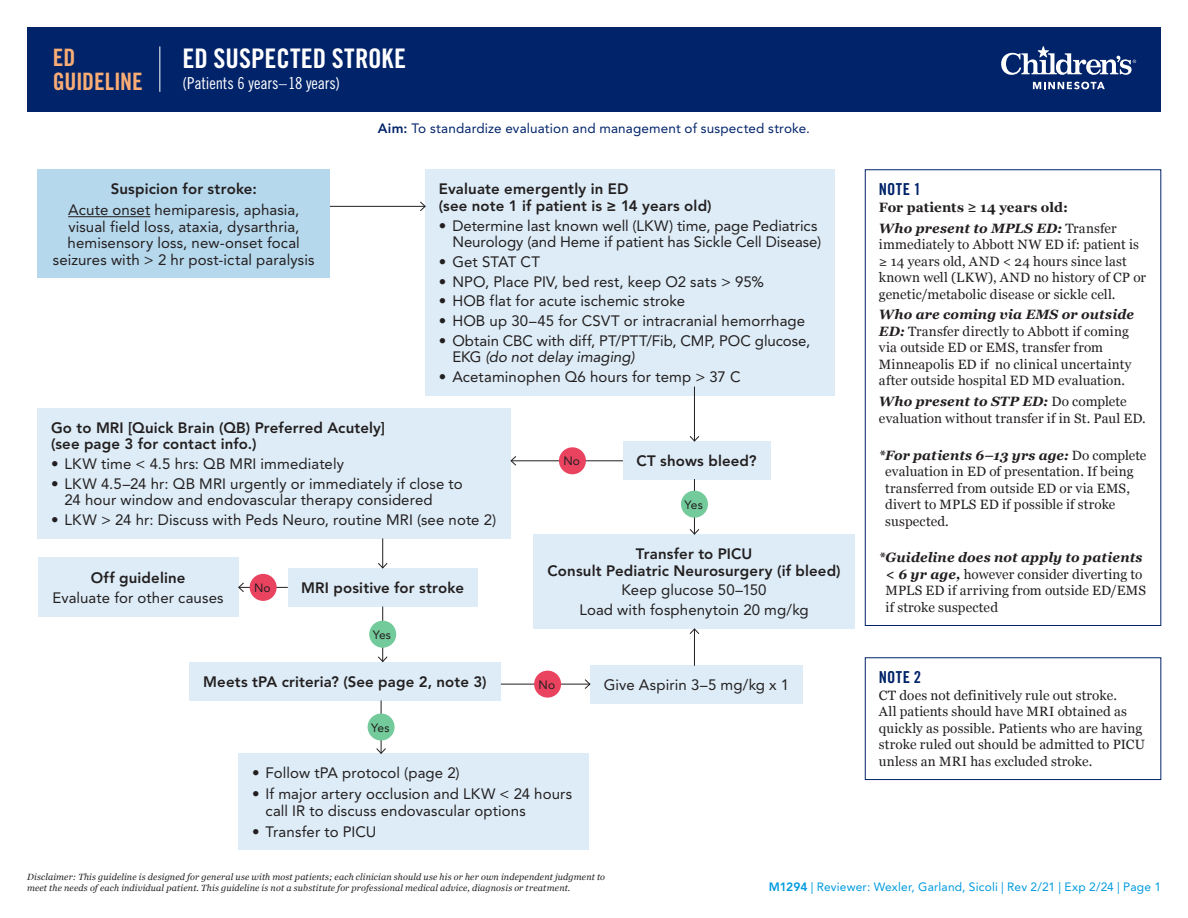
<style>
.page{position:relative;width:1188px;height:918px;background:#fff}
.page>*{position:absolute;margin:0;border:0;box-sizing:border-box;transform-origin:0 0}
.t1{font:27px "Trade Gothic LT Std Bd Cn 20";color:#fff}
.t2{font:24px/24px "Trade Gothic LT Std Bd Cn 20";letter-spacing:-.01em;color:#f9ac75}
.t3{font:16.5px "Trade Gothic LT Pro Cn 18";letter-spacing:-.01em;color:#fff}
.t4{font:16.5px "Trade Gothic LT Std Bd Cn 20";letter-spacing:.025em;color:#002369}
.t5{font:15px/16.5px "Avenir LT Std";letter-spacing:.005em;color:#231f20}
.t6{font:800 15px/16.5px "Avenir LT Std";letter-spacing:.01em;color:#231f20}
.t7{font:13.5px/16.5px "Georgia";letter-spacing:.01em;color:#231f20}
.t8{font:13.5px "Avenir LT Std";letter-spacing:.01em;color:#002369}
.t9{font:700 13.5px "Georgia";letter-spacing:.005em;color:#231f20}
.t10{font:12px "Avenir LT Std";letter-spacing:.01em;color:#009bde}
.t11{font:12px "Avenir LT Std";letter-spacing:.005em;color:#231f20}
.t12{font:italic 9px/10.8px "Georgia";letter-spacing:.015em;color:#231f20}
.s1{font-weight:800}
.s2{font-style:italic}
.s3{font-weight:700;font-style:italic}
</style>
<div class="page">
<div style="left:27px;top:27px;width:1134px;height:84px;background:#002369"></div>
<svg style="left:1033px;top:82px;width:72px;height:7px"></svg>
<svg style="left:1001px;top:46px;width:135px;height:29px"></svg>
<hr style="left:160px;top:46px;width:1px;height:46px;background:#fff">
<div style="left:38px;top:170px;width:292px;height:108px;background:#b6d8ec"></div>
<hr style="left:68px;top:216px;width:82px;height:1px;background:#231f20">
<div style="left:425px;top:170px;width:410px;height:226px;background:#ddecf6"></div>
<div style="left:38px;top:408px;width:473px;height:130px;background:#ddecf6"></div>
<div style="left:623px;top:441px;width:147px;height:39px;background:#ddecf6"></div>
<div style="left:189px;top:662px;width:312px;height:38px;background:#ddecf6"></div>
<div style="left:590px;top:665px;width:213px;height:38px;background:#ddecf6"></div>
<div style="left:288px;top:568px;width:190px;height:39px;background:#ddecf6"></div>
<div style="left:38px;top:558px;width:201px;height:59px;background:#ddecf6"></div>
<div style="left:533px;top:534px;width:322px;height:95px;background:#ddecf6"></div>
<div style="left:239px;top:754px;width:350px;height:96px;background:#ddecf6"></div>
<div style="left:865px;top:658px;width:296px;height:122px;border:1px solid #002369"></div>
<div style="left:865px;top:170px;width:296px;height:456px;border:1px solid #002369"></div>
<hr style="left:382px;top:607px;width:1px;height:55px;background:#231f20">
<svg style="left:378px;top:656px;width:10px;height:6px"></svg>
<hr style="left:381px;top:700px;width:1px;height:53px;background:#231f20">
<svg style="left:376px;top:748px;width:10px;height:6px"></svg>
<hr style="left:694px;top:479px;width:1px;height:55px;background:#231f20">
<svg style="left:689px;top:529px;width:10px;height:6px"></svg>
<hr style="left:694px;top:387px;width:1px;height:54px;background:#231f20">
<svg style="left:689px;top:436px;width:10px;height:6px"></svg>
<hr style="left:382px;top:538px;width:1px;height:30px;background:#231f20">
<svg style="left:378px;top:563px;width:10px;height:5px"></svg>
<hr style="left:694px;top:629px;width:1px;height:37px;background:#231f20">
<svg style="left:689px;top:628px;width:10px;height:6px"></svg>
<hr style="left:501px;top:684px;width:89px;height:1px;background:#231f20">
<svg style="left:585px;top:679px;width:5px;height:10px"></svg>
<hr style="left:239px;top:587px;width:49px;height:1px;background:#231f20">
<svg style="left:238px;top:582px;width:6px;height:10px"></svg>
<hr style="left:511px;top:461px;width:112px;height:1px;background:#231f20">
<svg style="left:511px;top:456px;width:5px;height:10px"></svg>
<hr style="left:330px;top:206px;width:95px;height:1px;background:#231f20">
<svg style="left:420px;top:201px;width:6px;height:10px"></svg>
<div style="left:534px;top:671px;width:27px;height:27px;background:#ea4360;border-radius:50%"></div>
<div style="left:250px;top:574px;width:27px;height:27px;background:#ea4360;border-radius:50%"></div>
<div style="left:559px;top:447px;width:27px;height:27px;background:#ea4360;border-radius:50%"></div>
<div style="left:369px;top:621px;width:27px;height:27px;background:#73ca9a;border-radius:50%"></div>
<div style="left:368px;top:714px;width:27px;height:27px;background:#73ca9a;border-radius:50%"></div>
<div style="left:681px;top:491px;width:27px;height:27px;background:#73ca9a;border-radius:50%"></div>
<h2 class="t2" style="left:53px;top:45px;width:91px">ED<br>GUIDELINE</h2>
<p class="t1" style="left:183px;top:42px;width:225px">ED SUSPECTED STROKE</p>
<p class="t3" style="left:183px;top:74px;width:159px">(Patients 6 years–18 years)</p>
<p class="t8" style="left:378px;top:120px;width:434px"><span class="s1">Aim:</span> To standardize evaluation and management of suspected stroke.</p>
<p class="t6" style="left:111px;top:181px;width:148px">Suspicion for stroke:</p>
<p class="t5" style="left:53px;top:202px;width:263px;text-align:center">Acute onset hemiparesis, aphasia, visual field loss, ataxia, dysarthria, hemisensory loss, new-onset focal seizures with &gt; 2 hr post-ictal paralysis</p>
<p class="t6" style="left:439px;top:181px;width:274px">Evaluate emergently in ED<br>(see note 1 if patient is ≥ 14 years old)</p>
<p class="t5" style="left:439px;top:217px;width:384px;text-align:right">• Determine last known well (LKW) time, page Pediatrics<br>Neurology (and Heme if patient has Sickle Cell Disease)</p>
<p class="t5" style="left:439px;top:254px;width:103px">• Get STAT CT</p>
<p class="t5" style="left:439px;top:273px;width:327px">• NPO, Place PIV, bed rest, keep O2 sats &gt; 95%</p>
<p class="t5" style="left:439px;top:293px;width:248px">• HOB flat for acute ischemic stroke</p>
<p class="t5" style="left:439px;top:313px;width:368px">• HOB up 30–45 for CSVT or intracranial hemorrhage</p>
<p class="t5" style="left:452px;top:333px;width:359px;text-indent:-14px">• Obtain CBC with diff, PT/PTT/Fib, CMP, POC glucose,<br>EKG <span class="s2">(do not delay imaging)</span></p>
<p class="t5" style="left:439px;top:369px;width:303px">• Acetaminophen Q6 hours for temp &gt; 37 C</p>
<p class="t6" style="left:51px;top:419px;width:336px">Go to MRI [Quick Brain (QB) Preferred Acutely] (see page 3 for contact info.)</p>
<p class="t5" style="left:51px;top:456px;width:294px">• LKW time &lt; 4.5 hrs: QB MRI immediately</p>
<p class="t5" style="left:65px;top:475px;width:400px;text-indent:-14px">• LKW 4.5–24 hr: QB MRI urgently or immediately if close to<br>24 hour window and endovascular therapy considered</p>
<p class="t5" style="left:51px;top:512px;width:447px">• LKW &gt; 24 hr: Discuss with Peds Neuro, routine MRI (see note 2)</p>
<p class="t6" style="left:91px;top:569px;width:96px">Off guideline</p>
<p class="t5" style="left:52px;top:590px;width:173px">Evaluate for other causes</p>
<p class="t11" style="left:254px;top:581px;width:18px">No</p>
<p class="t6" style="left:301px;top:580px;width:164px">MRI positive for stroke</p>
<p class="t11" style="left:373px;top:628px;width:20px">Yes</p>
<p class="t11" style="left:563px;top:454px;width:18px">No</p>
<p class="t6" style="left:636px;top:453px;width:122px">CT shows bleed?</p>
<p class="t11" style="left:685px;top:498px;width:20px">Yes</p>
<p class="t6" style="left:547px;top:546px;width:295px;text-align:center">Transfer to PICU<br>Consult Pediatric Neurosurgery (if bleed)</p>
<p class="t5" style="left:622px;top:582px;width:147px">Keep glucose 50–150</p>
<p class="t5" style="left:579px;top:602px;width:231px">Load with fosphenytoin 20 mg/kg</p>
<p class="t6" style="left:203px;top:673px;width:285px">Meets tPA criteria? (See page 2, note 3)</p>
<p class="t5" style="left:604px;top:676px;width:187px">Give Aspirin 3–5 mg/kg x 1</p>
<p class="t11" style="left:539px;top:678px;width:18px">No</p>
<p class="t11" style="left:371px;top:720px;width:20px">Yes</p>
<p class="t5" style="left:252px;top:765px;width:209px">• Follow tPA protocol (page 2)</p>
<p class="t5" style="left:266px;top:786px;width:308px;text-indent:-14px">• If major artery occlusion and LKW &lt; 24 hours call IR to discuss endovascular options</p>
<p class="t5" style="left:252px;top:823px;width:126px">• Transfer to PICU</p>
<p class="t4" style="left:879px;top:179px;width:44px">NOTE 1</p>
<p class="t9" style="left:879px;top:197px;width:191px">For patients ≥ 14 years old:</p>
<p class="t7" style="left:879px;top:219px;width:269px"><span class="s3">Who present to MPLS ED:</span> Transfer immediately to Abbott NW ED if: patient is ≥ 14 years old, AND &lt; 24 hours since last known well (LKW), AND no history of CP or genetic/metabolic disease or sickle cell.</p>
<p class="t7" style="left:879px;top:306px;width:257px"><span class="s3">Who are coming via EMS or outside ED:</span> Transfer directly to Abbott if coming via outside ED or EMS, transfer from Minneapolis ED if no clinical uncertainty after outside hospital ED MD evaluation.</p>
<p class="t7" style="left:879px;top:393px;width:268px"><span class="s3">Who present to STP ED:</span> Do complete evaluation without transfer if in St. Paul ED.</p>
<p class="t7" style="left:885px;top:446px;width:263px;text-indent:-6px"><span class="s3">*For patients 6–13 yrs age:</span> Do complete evaluation in ED of presentation. If being transferred from outside ED or via EMS, divert to MPLS ED if possible if stroke suspected.</p>
<p class="t7" style="left:886px;top:549px;width:262px;text-indent:-7px"><span class="s3">*Guideline does not apply to patients &lt; 6 yr age,</span> however consider diverting to MPLS ED if arriving from outside ED/EMS if stroke suspected</p>
<p class="t4" style="left:879px;top:667px;width:44px">NOTE 2</p>
<p class="t7" style="left:879px;top:686px;width:268px">CT does not definitively rule out stroke.<br>All patients should have MRI obtained as quickly as possible. Patients who are having stroke ruled out should be admitted to PICU unless an MRI has excluded stroke.</p>
<p class="t12" style="left:27px;top:871px;width:580px">Disclaimer: This guideline is designed for general use with most patients; each clinician should use his or her own independent judgment to meet the needs of each individual patient. This guideline is not a substitute for professional medical advice, diagnosis or treatment.</p>
<p class="t10" style="left:769px;top:880px;width:394px"><span class="s1">M1294</span> | Reviewer: Wexler, Garland, Sicoli | Rev 2/21 | Exp 2/24 | Page 1</p>
</div>
